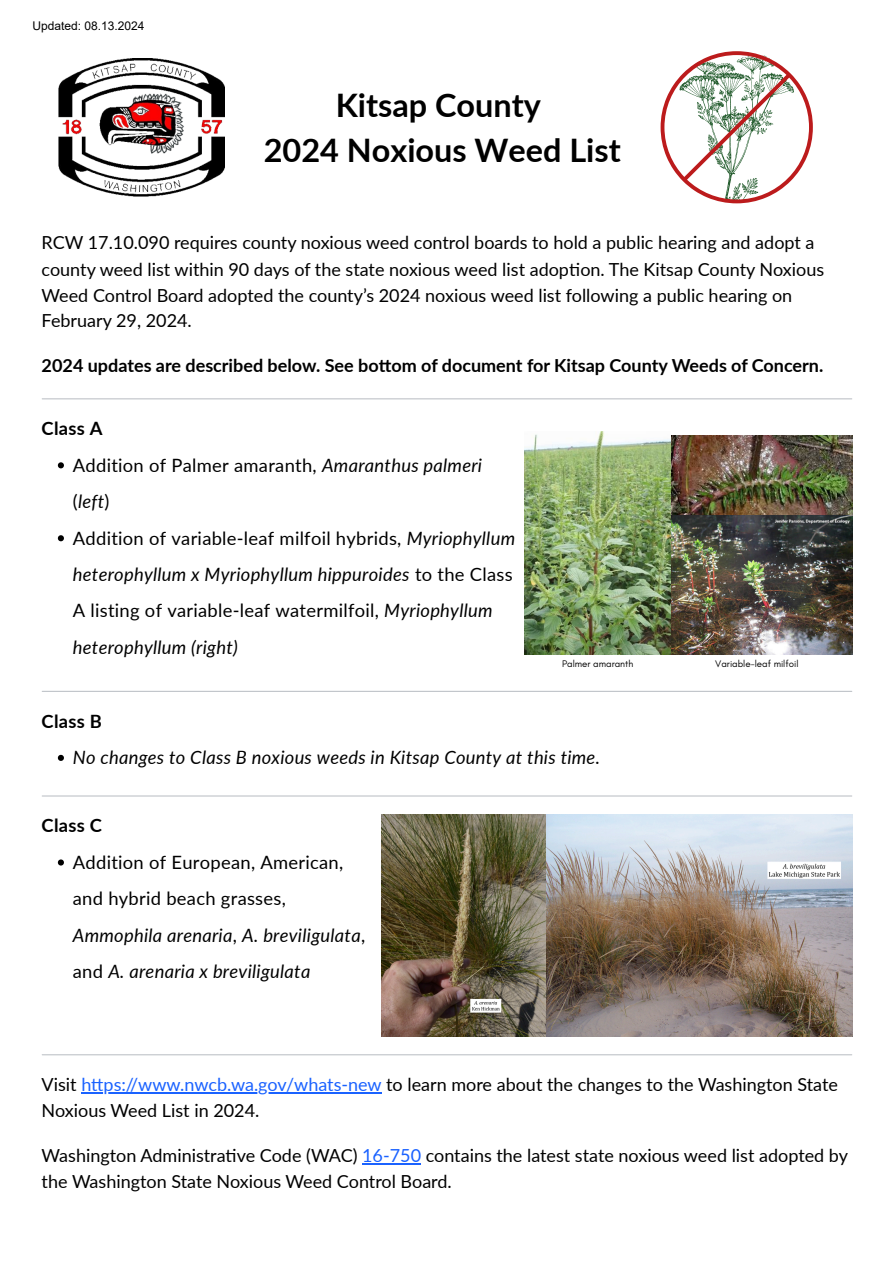
<style>
.page{position:relative;width:894px;height:1263px;background:#fff}
.page>*{position:absolute;margin:0;border:0;box-sizing:border-box;transform-origin:0 0}
.t1{font:700 32.4px "Lato";color:#000}
.t2{font:18.3px/36.5px "Lato";letter-spacing:.015em;color:#000}
.t3{font:italic 18.3px/36.5px "Lato";letter-spacing:.015em;color:#000}
.t4{font:700 18.3px "Lato";letter-spacing:.015em;color:#000}
.t5{font:18px/26.2px "Lato";color:#000}
.t6{font:700 18px "Lato";color:#000}
.t7{font:12px "Arial";color:#000}
.t8{font:9.75px "Glacial Indifference";color:#000}
.s1{font-style:italic}
.s2{font-style:normal}
.s3{color:#1a62ff}
</style>
<div class="page">
<hr style="left:81px;top:1092px;width:300px;height:2px;background:#1a62ff">
<hr style="left:362px;top:1163px;width:59px;height:1px;background:#1a62ff">
<img style="left:59px;top:59px;width:165px;height:137px">
<svg style="left:660px;top:51px;width:152px;height:152px"></svg>
<hr style="left:42px;top:398px;width:809px;height:1px;background:#bfc3c8">
<img style="left:670px;top:435px;width:182px;height:80px">
<img style="left:670px;top:515px;width:182px;height:140px">
<svg style="left:58px;top:462px;width:6px;height:6px"></svg>
<svg style="left:58px;top:535px;width:6px;height:6px"></svg>
<img style="left:524px;top:431px;width:146px;height:224px">
<hr style="left:42px;top:691px;width:809px;height:1px;background:#bfc3c8">
<svg style="left:58px;top:755px;width:6px;height:6px"></svg>
<hr style="left:42px;top:795px;width:809px;height:1px;background:#bfc3c8">
<img style="left:381px;top:814px;width:470px;height:222px">
<svg style="left:58px;top:859px;width:6px;height:6px"></svg>
<hr style="left:42px;top:1054px;width:809px;height:1px;background:#bfc3c8">
<p class="t7" style="left:32px;top:17px;width:114px">Updated: 08.13.2024</p>
<p class="t1" style="left:336px;top:85px;width:206px">Kitsap County</p>
<p class="t1" style="left:264px;top:130px;width:358px">2024 Noxious Weed List</p>
<p class="t5" style="left:42px;top:229px;width:783px">RCW 17.10.090 requires county noxious weed control boards to hold a public hearing and adopt a county weed list within 90 days of the state noxious weed list adoption. The Kitsap County Noxious Weed Control Board adopted the county’s 2024 noxious weed list following a public hearing on February 29, 2024.</p>
<p class="t6" style="left:42px;top:355px;width:783px">2024 updates are described below. See bottom of document for Kitsap County Weeds of Concern.</p>
<p class="t4" style="left:42px;top:417px;width:62px">Class A</p>
<p class="t2" style="left:73px;top:446px;width:410px">Addition of Palmer amaranth, <span class="s1">Amaranthus palmeri </span>(<span class="s1">left</span>)</p>
<p class="t2" style="left:73px;top:519px;width:443px">Addition of variable-leaf milfoil hybrids, <span class="s1">Myriophyllum heterophyllum x Myriophyllum hippuroides</span> to the Class A listing of variable-leaf watermilfoil, <span class="s1">Myriophyllum heterophyllum (right)</span></p>
<p class="t8" style="left:562px;top:658px;width:73px">Palmer amaranth</p>
<p class="t8" style="left:715px;top:658px;width:85px">Variable-leaf milfoil</p>
<p class="t4" style="left:42px;top:710px;width:62px">Class B</p>
<p class="t3" style="left:73px;top:739px;width:528px">No changes to Class B noxious weeds in Kitsap County at this time.</p>
<p class="t4" style="left:42px;top:814px;width:62px">Class C</p>
<p class="t3" style="left:73px;top:843px;width:294px"><span class="s2">Addition of European, American, and hybrid beach grasses,<br></span>Ammophila arenaria<span class="s2">,</span> A. breviligulata<span class="s2">, and</span> A. arenaria x breviligulata</p>
<p class="t5" style="left:42px;top:1071px;width:797px;line-height:25.8px">Visit <span class="s3">https://www.nwcb.wa.gov/whats-new</span> to learn more about the changes to the Washington State<br>Noxious Weed List in 2024.</p>
<p class="t5" style="left:42px;top:1142px;width:807px;line-height:25.8px">Washington Administrative Code (WAC) <span class="s3">16-750</span> contains the latest state noxious weed list adopted by the Washington State Noxious Weed Control Board.</p>
</div>
